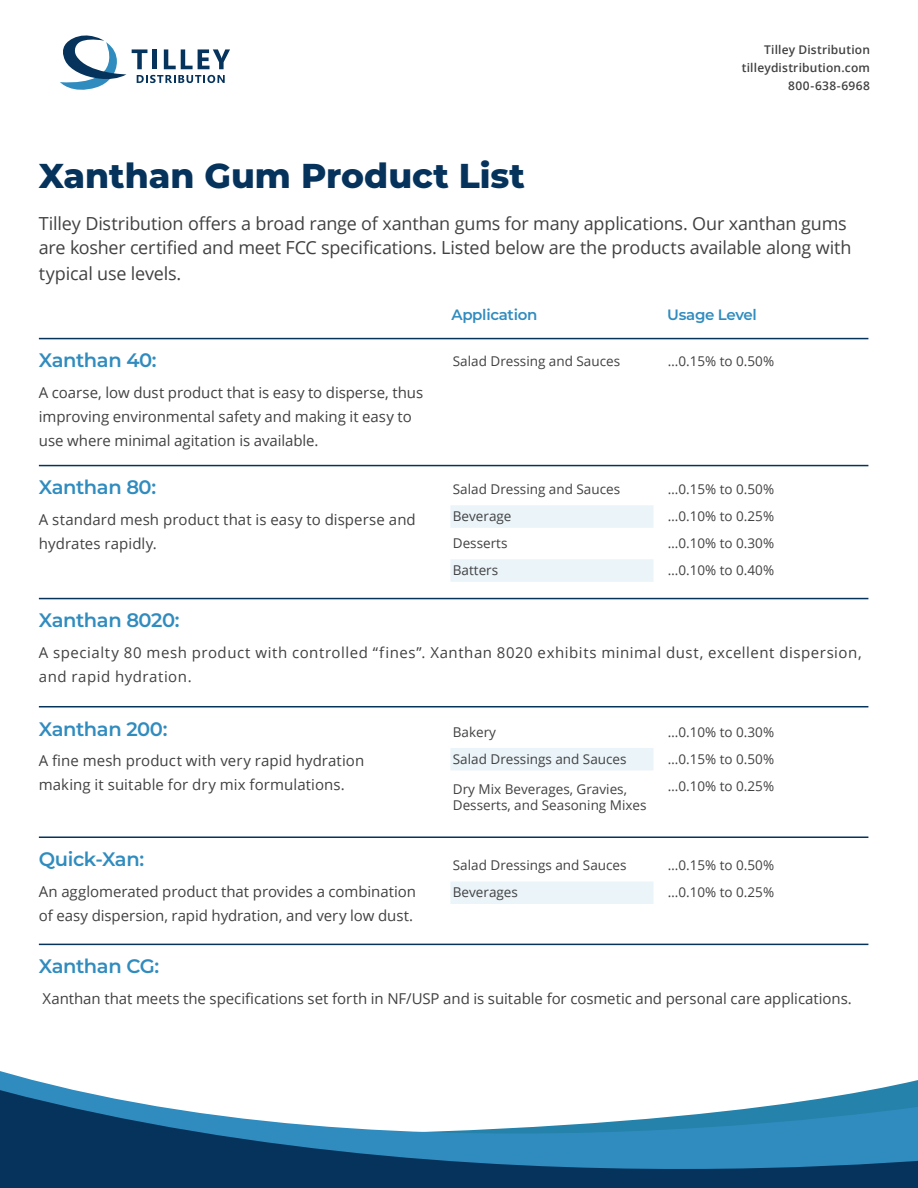
<style>
.page{position:relative;width:918px;height:1188px;background:#fff}
.page>*{position:absolute;margin:0;border:0;box-sizing:border-box;transform-origin:0 0}
.t1{font:800 34.5px "Montserrat";color:#05335c}
.t2{font:600 19.5px "Montserrat";letter-spacing:-.02em;color:#308cbf}
.t3{font:18px/24.8px "Open Sans";letter-spacing:-.01em;color:#414142}
.t4{font:15px/24px "Open Sans";letter-spacing:.005em;color:#414142}
.t5{font:15px/24px "Open Sans";letter-spacing:.035em;color:#414142}
.t6{font:600 15px "Montserrat";letter-spacing:-.02em;color:#308cbf}
.t7{font:13.5px/27px "Open Sans";color:#414142}
.t8{font:600 12px/18px "Open Sans";letter-spacing:.015em;color:#414142;text-align:right}
</style>
<div class="page">
<svg style="left:0;top:1077px;width:918px;height:111px"></svg>
<svg style="left:60px;top:35px;width:170px;height:55px"></svg>
<div style="left:450px;top:505px;width:203px;height:23px;background:#eaf4f9"></div>
<div style="left:450px;top:559px;width:203px;height:23px;background:#eaf4f9"></div>
<div style="left:450px;top:748px;width:203px;height:22px;background:#eaf4f9"></div>
<div style="left:450px;top:881px;width:203px;height:23px;background:#eaf4f9"></div>
<hr style="left:39px;top:338px;width:829px;height:1px;background:#05335c">
<hr style="left:39px;top:465px;width:829px;height:1px;background:#05335c">
<hr style="left:39px;top:706px;width:829px;height:1px;background:#05335c">
<hr style="left:39px;top:837px;width:829px;height:1px;background:#05335c">
<hr style="left:39px;top:598px;width:829px;height:1px;background:#05335c">
<hr style="left:39px;top:944px;width:829px;height:1px;background:#05335c">
<p class="t8" style="left:742px;top:41px;width:130px">Tilley Distribution tilleydistribution.com<br>800-638-6968</p>
<h1 class="t1" style="left:39px;top:150px;width:488px">Xanthan Gum Product List</h1>
<p class="t3" style="left:39px;top:211px;width:814px">Tilley Distribution offers a broad range of xanthan gums for many applications. Our xanthan gums are kosher certified and meet FCC specifications. Listed below are the products available along with typical use levels.</p>
<p class="t6" style="left:451px;top:304px;width:87px">Application</p>
<p class="t6" style="left:667px;top:304px;width:91px">Usage Level</p>
<h2 class="t2" style="left:39px;top:347px;width:119px">Xanthan 40:</h2>
<p class="t4" style="left:39px;top:380px;width:386px">A coarse, low dust product that is easy to disperse, thus improving environmental safety and making it easy to use where minimal agitation is available.</p>
<h2 class="t2" style="left:39px;top:474px;width:119px">Xanthan 80:</h2>
<p class="t4" style="left:39px;top:507px;width:378px">A standard mesh product that is easy to disperse and hydrates rapidly.</p>
<p class="t7" style="left:453px;top:347px;width:169px">Salad Dressing and Sauces</p>
<p class="t7" style="left:453px;top:475px;width:169px">Salad Dressing and Sauces<br>Beverage<br>Desserts<br>Batters</p>
<p class="t7" style="left:668px;top:347px;width:108px">…0.15% to 0.50%</p>
<p class="t7" style="left:668px;top:475px;width:108px;text-align:justify">…0.15% to 0.50% …0.10% to 0.25% …0.10% to 0.30% …0.10% to 0.40%</p>
<h2 class="t2" style="left:39px;top:607px;width:142px">Xanthan 8020:</h2>
<p class="t5" style="left:39px;top:640px;width:824px">A specialty 80 mesh product with controlled “fines”. Xanthan 8020 exhibits minimal dust, excellent dispersion, and rapid hydration.</p>
<h2 class="t2" style="left:39px;top:715px;width:130px">Xanthan 200:</h2>
<p class="t4" style="left:39px;top:749px;width:327px">A fine mesh product with very rapid hydration making it suitable for dry mix formulations.</p>
<h2 class="t2" style="left:39px;top:845px;width:107px">Quick-Xan:</h2>
<p class="t4" style="left:39px;top:879px;width:379px">An agglomerated product that provides a combination of easy dispersion, rapid hydration, and very low dust.</p>
<p class="t7" style="left:453px;top:718px;width:175px">Bakery<br>Salad Dressings and Sauces</p>
<p class="t7" style="left:453px;top:780px;width:195px;line-height:16.5px">Dry Mix Beverages, Gravies,<br>Desserts, and Seasoning Mixes</p>
<p class="t7" style="left:453px;top:851px;width:175px">Salad Dressings and Sauces<br>Beverages</p>
<p class="t7" style="left:668px;top:718px;width:108px;text-align:justify">…0.10% to 0.30% …0.15% to 0.50% …0.10% to 0.25%</p>
<p class="t7" style="left:668px;top:851px;width:108px">…0.15% to 0.50% …0.10% to 0.25%</p>
<h2 class="t2" style="left:39px;top:953px;width:122px">Xanthan CG:</h2>
<p class="t4" style="left:43px;top:986px;width:811px">Xanthan that meets the specifications set forth in NF/USP and is suitable for cosmetic and personal care applications.</p>
</div>
